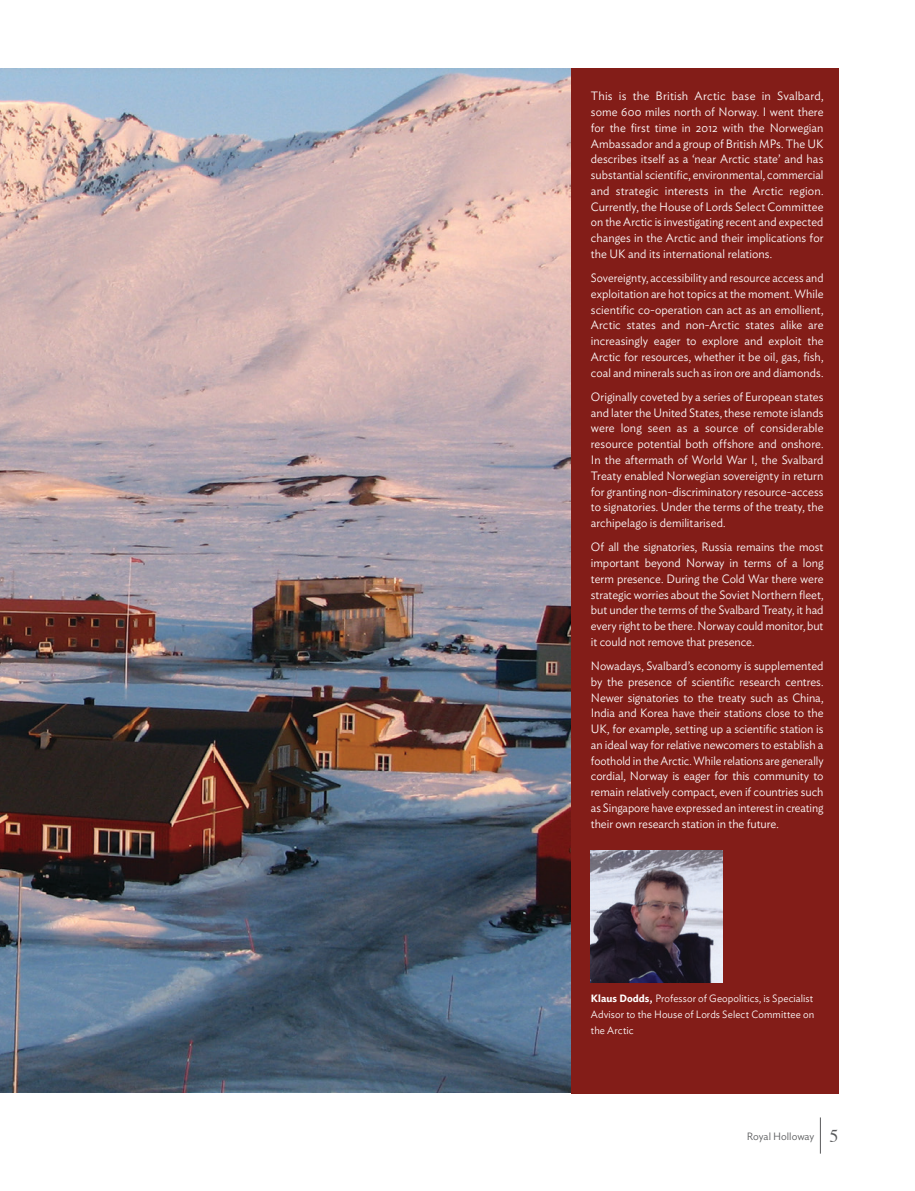
<style>
.page{position:relative;width:915px;height:1191px;background:#fff}
.page>*{position:absolute;margin:0;border:0;box-sizing:border-box;transform-origin:0 0}
.t1{font:300 12px/15.8px "Ideal Sans";color:#fff;text-align:justify}
.t2{font:300 12px/15.8px "Ideal Sans";color:#fff;text-align:justify;scale:.94 1}
.t3{font:300 10.5px/15.8px "Ideal Sans";letter-spacing:.01em;color:#fff;text-align:justify}
.t4{font:300 10.5px "Ideal Sans";letter-spacing:-.01em;color:#58595b}
.s1{font-weight:600}
.s2{font-family:"Times";font-weight:400;font-size:18px}
</style>
<div class="page">
<img style="left:0;top:68px;width:571px;height:1025px">
<hr style="left:819px;top:1117px;width:1px;height:36px;background:#58595b">
<div style="left:571px;top:68px;width:267px;height:1025px;background:#831d18"></div>
<img style="left:590px;top:850px;width:132px;height:132px">
<p class="t1" style="left:590px;top:87px;width:234px">This is the British Arctic base in Svalbard, some 600 miles north of Norway. I went there for the first time in 2012 with the Norwegian Ambassador and a group of British MPs. The UK describes itself as a ‘near Arctic state’ and has substantial scientific, environmental, commercial and strategic interests in the Arctic region.<br>Currently, the House of Lords Select Committee on the Arctic is investigating recent and expected changes in the Arctic and their implications for the UK and its international relations.</p>
<p class="t2" style="left:590px;top:269px;width:249px">Sovereignty, accessibility and resource access and exploitation are hot topics at the moment. While scientific co-operation can act as an emollient, Arctic states and non-Arctic states alike are increasingly eager to explore and exploit the Arctic for resources, whether it be oil, gas, fish, coal and minerals such as iron ore and diamonds.</p>
<p class="t1" style="left:590px;top:388px;width:234px">Originally coveted by a series of European states and later the United States, these remote islands were long seen as a source of considerable resource potential both offshore and onshore.<br>In the aftermath of World War I, the Svalbard Treaty enabled Norwegian sovereignty in return for granting non-discriminatory resource-access to signatories. Under the terms of the treaty, the archipelago is demilitarised.</p>
<p class="t1" style="left:590px;top:538px;width:234px">Of all the signatories, Russia remains the most important beyond Norway in terms of a long term presence. During the Cold War there were strategic worries about the Soviet Northern fleet, but under the terms of the Svalbard Treaty, it had every right to be there. Norway could monitor, but it could not remove that presence.</p>
<p class="t1" style="left:590px;top:657px;width:234px">Nowadays, Svalbard’s economy is supplemented by the presence of scientific research centres.<br>Newer signatories to the treaty such as China, India and Korea have their stations close to the UK, for example, setting up a scientific station is an ideal way for relative newcomers to establish a foothold in the Arctic. While relations are generally cordial, Norway is eager for this community to remain relatively compact, even if countries such as Singapore have expressed an interest in creating their own research station in the future.</p>
<p class="t3" style="left:590px;top:989px;width:225px"><span class="s1">Klaus Dodds,</span> Professor of Geopolitics, is Specialist Advisor to the House of Lords Select Committee on the Arctic</p>
<p class="t4" style="left:746px;top:1128px;width:93px">Royal Holloway <span class="s2">5</span></p>
</div>
